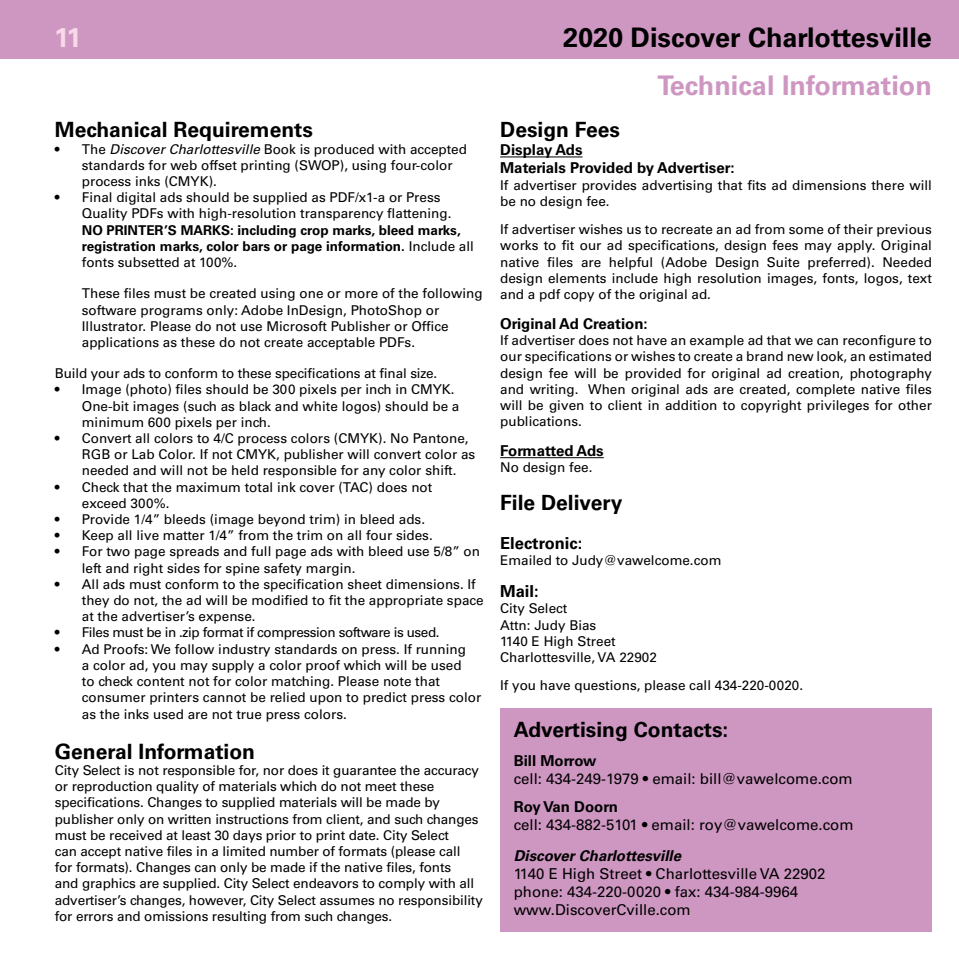
<style>
.page{position:relative;width:959px;height:959px;background:#fff}
.page>*{position:absolute;margin:0;border:0;box-sizing:border-box;transform-origin:0 0}
.t1{font:700 27px "Univers LT Std";color:#000}
.t2{font:700 27px "Univers LT Std";color:#ce97c2}
.t3{font:700 27px "Univers LT Std";color:#f8d9e8}
.t4{font:700 21px "Univers LT Std";color:#000}
.t5{font:700 16.5px "Univers LT Std";color:#000}
.t6{font:15px/18px "Univers LT Std";color:#000}
.t7{font:700 15px/18px "Univers LT Std";color:#000}
.t8{font:italic 700 15px "Univers LT Std";color:#000}
.t9{font:13.5px/16.2px "Univers LT Std";color:#000}
.t10{font:700 13.5px/16.2px "Univers LT Std";color:#000}
.t11{font:13.5px "Univers LT Std";letter-spacing:-.03em;color:#000}
.s1{font-style:italic}
.s2{font-weight:400}
</style>
<div class="page">
<div style="left:0;top:0;width:958px;height:59px;background:#ce97c2"></div>
<hr style="left:500px;top:156px;width:82px;height:1px;background:#000">
<hr style="left:500px;top:457px;width:104px;height:1px;background:#000">
<div style="left:500px;top:708px;width:432px;height:224px;background:#ce97c2"></div>
<h1 class="t3" style="left:54px;top:21px;width:29px">11</h1>
<h2 class="t4" style="left:55px;top:118px;width:260px">Mechanical Requirements</h2>
<p class="t9" style="left:82px;top:141px;width:387px;text-indent:-27px">• The <span class="s1">Discover Charlottesville</span> Book is produced with accepted standards for web offset printing (SWOP), using four-color process inks (CMYK).</p>
<p class="t9" style="left:82px;top:189px;width:371px;text-indent:-27px">• Final digital ads should be supplied as PDF/x1-a or Press<br>Quality PDFs with high-resolution transparency flattening.</p>
<p class="t10" style="left:82px;top:222px;width:393px">NO PRINTER’S MARKS: including crop marks, bleed marks, registration marks, color bars or page information. <span class="s2">Include all fonts subsetted at 100%.</span></p>
<p class="t9" style="left:82px;top:285px;width:402px">These files must be created using one or more of the following software programs only: Adobe InDesign, PhotoShop or Illustrator. Please do not use Microsoft Publisher or Office applications as these do not create acceptable PDFs.</p>
<p class="t9" style="left:55px;top:365px;width:384px">Build your ads to conform to these specifications at final size.</p>
<p class="t9" style="left:82px;top:381px;width:379px;text-indent:-27px">• Image (photo) files should be 300 pixels per inch in CMYK.<br>One-bit images (such as black and white logos) should be a minimum 600 pixels per inch.</p>
<p class="t9" style="left:82px;top:430px;width:395px;text-indent:-27px">• Convert all colors to 4/C process colors (CMYK). No Pantone,<br>RGB or Lab Color. If not CMYK, publisher will convert color as needed and will not be held responsible for any color shift.</p>
<p class="t9" style="left:82px;top:479px;width:352px;text-indent:-27px">• Check that the maximum total ink cover (TAC) does not exceed 300%.</p>
<p class="t9" style="left:55px;top:511px;width:372px">• Provide 1/4” bleeds (image beyond trim) in bleed ads.</p>
<p class="t9" style="left:55px;top:527px;width:379px">• Keep all live matter 1/4” from the trim on all four sides.</p>
<p class="t9" style="left:82px;top:543px;width:400px;text-indent:-27px">• For two page spreads and full page ads with bleed use 5/8” on left and right sides for spine safety margin.</p>
<p class="t9" style="left:82px;top:576px;width:403px;text-indent:-27px">• All ads must conform to the specification sheet dimensions. If they do not, the ad will be modified to fit the appropriate space at the advertiser’s expense.</p>
<p class="t11" style="left:55px;top:624px;width:386px">• Files must be in .zip format if compression software is used.</p>
<p class="t9" style="left:82px;top:641px;width:401px;text-indent:-27px">• Ad Proofs: We follow industry standards on press. If running<br>a color ad, you may supply a color proof which will be used<br>to check content not for color matching. Please note that consumer printers cannot be relied upon to predict press color as the inks used are not true press colors.</p>
<h2 class="t4" style="left:55px;top:739px;width:202px">General Information</h2>
<p class="t9" style="left:55px;top:762px;width:429px">City Select is not responsible for, nor does it guarantee the accuracy or reproduction quality of materials which do not meet these specifications. Changes to supplied materials will be made by publisher only on written instructions from client, and such changes must be received at least 30 days prior to print date. City Select<br>can accept native files in a limited number of formats (please call<br>for formats). Changes can only be made if the native files, fonts<br>and graphics are supplied. City Select endeavors to comply with all advertiser’s changes, however, City Select assumes no responsibility for errors and omissions resulting from such changes.</p>
<h1 class="t1" style="left:563px;top:21px;width:370px">2020 Discover Charlottesville</h1>
<h1 class="t2" style="left:657px;top:70px;width:276px">Technical Information</h1>
<h2 class="t4" style="left:500px;top:118px;width:121px">Design Fees</h2>
<p class="t7" style="left:500px;top:141px;width:236px">Display Ads<br>Materials Provided by Advertiser:</p>
<p class="t9" style="left:500px;top:177px;width:433px">If advertiser provides advertising that fits ad dimensions there will be no design fee.</p>
<p class="t9" style="left:500px;top:221px;width:433px;text-align:justify">If advertiser wishes us to recreate an ad from some of their previous works to fit our ad specifications, design fees may apply. Original native files are helpful (Adobe Design Suite preferred). Needed design elements include high resolution images, fonts, logos, text and a pdf copy of the original ad.</p>
<p class="t7" style="left:500px;top:315px;width:149px">Original Ad Creation:</p>
<p class="t9" style="left:500px;top:332px;width:433px;text-align:justify">If advertiser does not have an example ad that we can reconfigure to our specifications or wishes to create a brand new look, an estimated design fee will be provided for original ad creation, photography and writing. When original ads are created, complete native files will be given to client in addition to copyright privileges for other publications.</p>
<p class="t7" style="left:500px;top:442px;width:105px">Formatted Ads</p>
<p class="t9" style="left:500px;top:459px;width:94px">No design fee.</p>
<h2 class="t4" style="left:500px;top:490px;width:124px">File Delivery</h2>
<p class="t5" style="left:500px;top:533px;width:84px">Electronic:</p>
<p class="t9" style="left:500px;top:552px;width:223px">Emailed to Judy@vawelcome.com</p>
<p class="t5" style="left:500px;top:581px;width:40px">Mail:</p>
<p class="t9" style="left:500px;top:600px;width:158px">City Select<br>Attn: Judy Bias<br>1140 E High Street<br>Charlottesville, VA 22902</p>
<p class="t9" style="left:500px;top:677px;width:304px">If you have questions, please call 434-220-0020.</p>
<h2 class="t4" style="left:513px;top:717px;width:216px">Advertising Contacts:</h2>
<p class="t7" style="left:513px;top:751px;width:84px">Bill Morrow</p>
<p class="t6" style="left:513px;top:769px;width:340px">cell: 434-249-1979 • email: bill@vawelcome.com</p>
<p class="t7" style="left:513px;top:798px;width:106px">Roy Van Doorn</p>
<p class="t6" style="left:513px;top:816px;width:341px">cell: 434-882-5101 • email: roy@vawelcome.com</p>
<p class="t8" style="left:513px;top:846px;width:169px">Discover Charlottesville</p>
<p class="t6" style="left:513px;top:864px;width:313px">1140 E High Street • Charlottesville VA 22902 phone: 434-220-0020 • fax: 434-984-9964 www.DiscoverCville.com</p>
</div>
